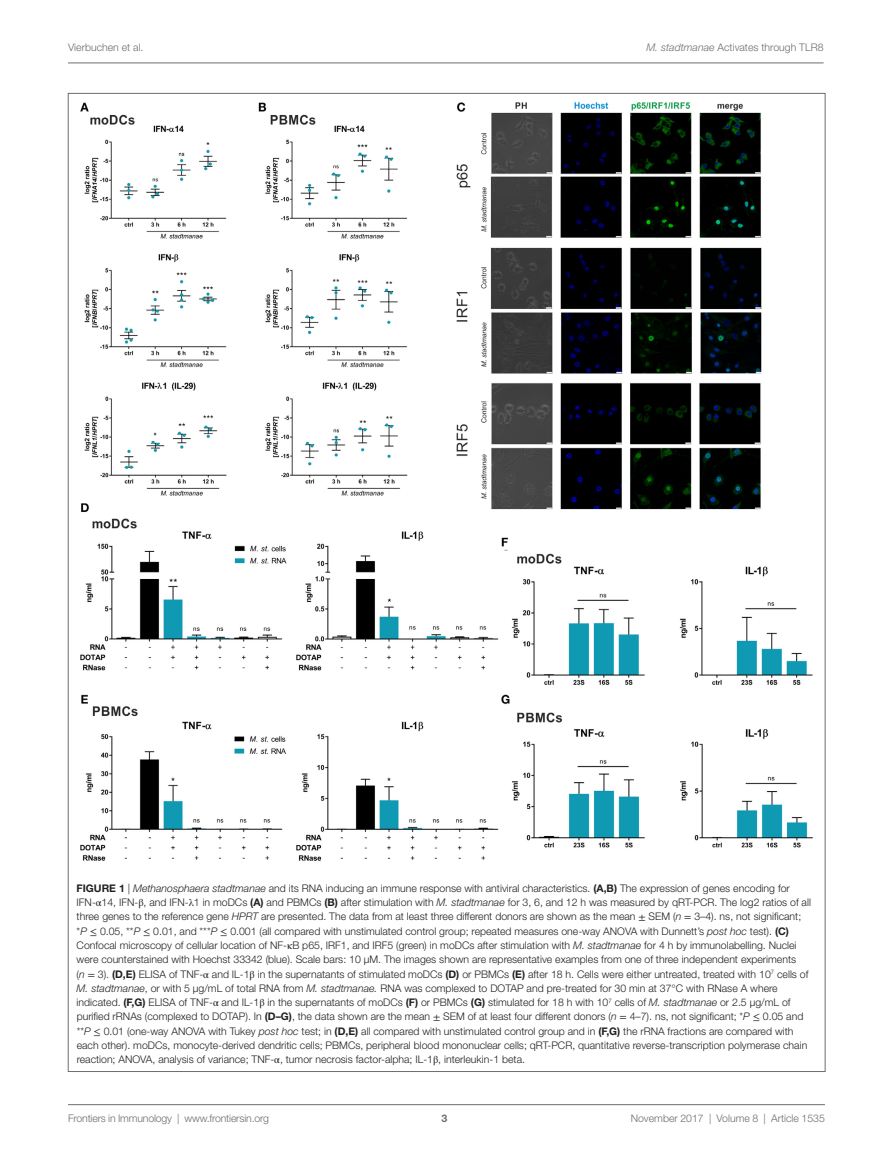
<style>
.page{position:relative;width:893px;height:1170px;background:#fff}
.page>*{position:absolute;margin:0;border:0;box-sizing:border-box;transform-origin:0 0}
.t1{font:300 10.5px/14.2px "Helvetica Neue LT Std";color:#231f20}
.t2{font:300 10.5px "Helvetica Neue LT Std";color:#6c6d70}
.t3{font:700 10.5px "Helvetica Neue LT Std";color:#6c6d70}
.s1{font-style:italic}
.s2{font-weight:700}
.s3{font-family:"STIX General";font-weight:400}
</style>
<div class="page">
<img style="left:80px;top:102px;width:733px;height:759px">
<hr style="left:68px;top:1104px;width:757px;height:1px;background:#6c6d70">
<hr style="left:68px;top:63px;width:755px;height:1px;background:#6c6d70">
<p class="t2" style="left:68px;top:41px;width:77px">Vierbuchen et al.</p>
<p class="t2" style="left:646px;top:41px;width:179px"><span class="s1">M. stadtmanae</span> Activates through TLR8</p>
<p class="t1" style="left:77px;top:880px;width:736px"><span class="s2">FIGURE 1</span> | <span class="s1">Methanosphaera stadtmanae</span> and its RNA inducing an immune response with antiviral characteristics. <span class="s2">(A,B)</span> The expression of genes encoding for IFN-<span class="s3">α</span>14, IFN-<span class="s3">β</span>, and IFN-<span class="s3">λ</span>1 in moDCs <span class="s2">(A)</span> and PBMCs <span class="s2">(B)</span> after stimulation with <span class="s1">M. stadtmanae</span> for 3, 6, and 12 h was measured by qRT-PCR. The log2 ratios of all three genes to the reference gene <span class="s1">HPRT</span> are presented. The data from at least three different donors are shown as the mean <span class="s3">±</span> SEM (<span class="s1">n</span> <span class="s3">=</span> 3–4). ns, not significant; *<span class="s1">P</span> <span class="s3">≤</span> 0.05, **<span class="s1">P</span> <span class="s3">≤</span> 0.01, and ***<span class="s1">P</span> <span class="s3">≤</span> 0.001 (all compared with unstimulated control group; repeated measures one-way ANOVA with Dunnett’s <span class="s1">post hoc</span> test). <span class="s2">(C)<br></span>Confocal microscopy of cellular location of NF-<span class="s3">κ</span>B p65, IRF1, and IRF5 (green) in moDCs after stimulation with <span class="s1">M. stadtmanae</span> for 4 h by immunolabelling. Nuclei were counterstained with Hoechst 33342 (blue). Scale bars: 10 µM. The images shown are representative examples from one of three independent experiments<br>(<span class="s1">n</span> <span class="s3">=</span> 3). <span class="s2">(D,E)</span> ELISA of TNF-<span class="s3">α</span> and IL-1<span class="s3">β</span> in the supernatants of stimulated moDCs <span class="s2">(D)</span> or PBMCs <span class="s2">(E)</span> after 18 h. Cells were either untreated, treated with 10<sup>7</sup> cells of <span class="s1">M. stadtmanae</span>, or with 5 µg/mL of total RNA from <span class="s1">M. stadtmanae.</span> RNA was complexed to DOTAP and pre-treated for 30 min at 37°C with RNase A where indicated. <span class="s2">(F,G)</span> ELISA of TNF-<span class="s3">α</span> and IL-1<span class="s3">β</span> in the supernatants of moDCs <span class="s2">(F)</span> or PBMCs <span class="s2">(G)</span> stimulated for 18 h with 10<sup>7</sup> cells of <span class="s1">M. stadtmanae</span> or 2.5 µg/mL of purified rRNAs (complexed to DOTAP). In <span class="s2">(D–G)</span>, the data shown are the mean <span class="s3">±</span> SEM of at least four different donors (<span class="s1">n</span> <span class="s3">=</span> 4–7). ns, not significant; *<span class="s1">P</span> <span class="s3">≤</span> 0.05 and **<span class="s1">P</span> <span class="s3">≤</span> 0.01 (one-way ANOVA with Tukey <span class="s1">post hoc</span> test; in <span class="s2">(D,E)</span> all compared with unstimulated control group and in <span class="s2">(F,G)</span> the rRNA fractions are compared with each other). moDCs, monocyte-derived dendritic cells; PBMCs, peripheral blood mononuclear cells; qRT-PCR, quantitative reverse-transcription polymerase chain reaction; ANOVA, analysis of variance; TNF-<span class="s3">α</span>, tumor necrosis factor-alpha; IL-1<span class="s3">β</span>, interleukin-1 beta.</p>
<p class="t2" style="left:68px;top:1111px;width:203px">Frontiers in Immunology | www.frontiersin.org</p>
<p class="t2" style="left:631px;top:1111px;width:196px">November 2017 | Volume 8 | Article 1535</p>
<p class="t3" style="left:441px;top:1111px;width:7px">3</p>
</div>
